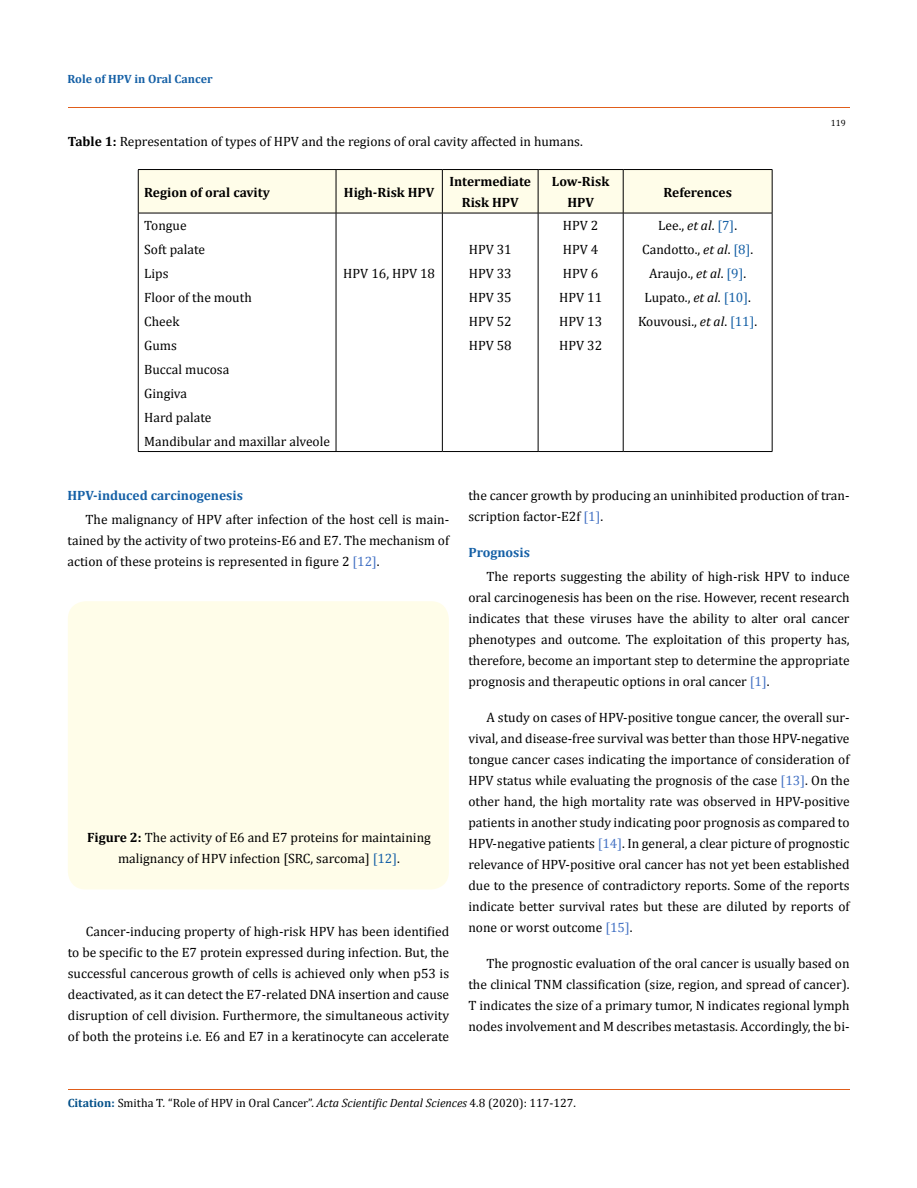
<style>
.page{position:relative;width:917px;height:1188px;background:#fff}
.page>*{position:absolute;margin:0;border:0;box-sizing:border-box;transform-origin:0 0}
.t1{font:13.5px/21px "Cambria";color:#000;text-align:justify}
.t2{font:700 13.5px/21px "Cambria";color:#000;text-align:center}
.t3{font:700 13.5px "Cambria";color:#1560a6}
.t4{font:12px "Cambria";color:#000}
.t5{font:700 12px "Cambria";color:#1560a6}
.t6{font:9px "Cambria";color:#000}
.s1{font-weight:700}
.s2{font-style:italic}
.s3{color:#1560a6}
.s4{color:#4472c4}
.s5{font-weight:700;color:#035089}
</style>
<div class="page">
<div style="left:139px;top:170px;width:632px;height:43px;background:#fffde9"></div>
<hr style="left:138px;top:169px;width:198px;height:1px;background:#000">
<hr style="left:138px;top:170px;width:1px;height:43px;background:#000">
<hr style="left:336px;top:169px;width:106px;height:1px;background:#000">
<hr style="left:336px;top:170px;width:1px;height:43px;background:#000">
<hr style="left:442px;top:169px;width:96px;height:1px;background:#000">
<hr style="left:442px;top:170px;width:1px;height:43px;background:#000">
<hr style="left:538px;top:169px;width:85px;height:1px;background:#000">
<hr style="left:538px;top:170px;width:1px;height:43px;background:#000">
<hr style="left:623px;top:169px;width:149px;height:1px;background:#000">
<hr style="left:623px;top:170px;width:1px;height:43px;background:#000">
<hr style="left:771px;top:170px;width:1px;height:43px;background:#000">
<hr style="left:138px;top:213px;width:198px;height:1px;background:#000">
<hr style="left:138px;top:213px;width:1px;height:238px;background:#000">
<hr style="left:336px;top:213px;width:106px;height:1px;background:#000">
<hr style="left:336px;top:213px;width:1px;height:238px;background:#000">
<hr style="left:442px;top:213px;width:96px;height:1px;background:#000">
<hr style="left:442px;top:213px;width:1px;height:238px;background:#000">
<hr style="left:538px;top:213px;width:85px;height:1px;background:#000">
<hr style="left:538px;top:213px;width:1px;height:238px;background:#000">
<hr style="left:623px;top:213px;width:149px;height:1px;background:#000">
<hr style="left:623px;top:213px;width:1px;height:238px;background:#000">
<hr style="left:771px;top:213px;width:1px;height:238px;background:#000">
<hr style="left:138px;top:451px;width:198px;height:1px;background:#000">
<hr style="left:336px;top:451px;width:106px;height:1px;background:#000">
<hr style="left:442px;top:451px;width:96px;height:1px;background:#000">
<hr style="left:538px;top:451px;width:85px;height:1px;background:#000">
<hr style="left:623px;top:451px;width:149px;height:1px;background:#000">
<div style="left:68px;top:601px;width:381px;height:288px;background:#fffde9;border-radius:18px"></div>
<hr style="left:68px;top:108px;width:781px;height:1px;background:#e05d1a">
<hr style="left:68px;top:1090px;width:781px;height:1px;background:#e05d1a">
<p class="t5" style="left:68px;top:70px;width:147px">Role of HPV in Oral Cancer</p>
<p class="t1" style="left:68px;top:130px;width:516px"><span class="s1">Table 1:</span> Representation of types of HPV and the regions of oral cavity affected in humans.</p>
<p class="t2" style="left:144px;top:181px;width:127px">Region of oral cavity</p>
<p class="t2" style="left:344px;top:181px;width:92px">High-Risk HPV</p>
<p class="t2" style="left:449px;top:170px;width:83px">Intermediate<br>Risk HPV</p>
<p class="t2" style="left:552px;top:170px;width:59px">Low-Risk<br>HPV</p>
<p class="t2" style="left:663px;top:181px;width:70px">References</p>
<p class="t1" style="left:144px;top:213px;width:187px;line-height:24px;text-align:left">Tongue<br>Soft palate<br>Lips<br>Floor of the mouth<br>Cheek<br>Gums<br>Buccal mucosa<br>Gingiva<br>Hard palate<br>Mandibular and maxillar alveole</p>
<p class="t1" style="left:559px;top:213px;width:45px;line-height:24px;text-align:left">HPV 2<br>HPV 4<br>HPV 6<br>HPV 11<br>HPV 13<br>HPV 32</p>
<p class="t1" style="left:638px;top:213px;width:121px;line-height:24px;text-align:center">Lee., <span class="s2">et al</span>. <span class="s3">[7]</span>.<br>Candotto., <span class="s2">et al</span>. <span class="s3">[8]</span>.<br>Araujo., <span class="s2">et al</span>. <span class="s3">[9]</span>.<br>Lupato., <span class="s2">et al</span>. <span class="s3">[10]</span>.<br>Kouvousi., <span class="s2">et al</span>. <span class="s3">[11]</span>.</p>
<p class="t1" style="left:468px;top:237px;width:45px;line-height:24px">HPV 31<br>HPV 33<br>HPV 35<br>HPV 52<br>HPV 58</p>
<p class="t1" style="left:343px;top:262px;width:93px">HPV 16, HPV 18</p>
<p class="t6" style="left:830px;top:118px;width:16px">119</p>
<p class="t3" style="left:67px;top:486px;width:177px">HPV-induced carcinogenesis</p>
<p class="t1" style="left:67px;top:509px;width:383px;text-indent:18px">The malignancy of HPV after infection of the host cell is main&shy;tained by the activity of two proteins-E6 and E7. The mechanism of action of these proteins is represented in figure 2 <span class="s4">[12]</span>.</p>
<p class="t1" style="left:87px;top:827px;width:345px;text-align:center"><span class="s1">Figure 2:</span> The activity of E6 and E7 proteins for maintaining malignancy of HPV infection [SRC, sarcoma] <span class="s3">[12]</span>.</p>
<p class="t1" style="left:68px;top:921px;width:383px;text-indent:18px">Cancer-inducing property of high-risk HPV has been identified to be specific to the E7 protein expressed during infection. But, the successful cancerous growth of cells is achieved only when p53 is deactivated, as it can detect the E7-related DNA insertion and cause disruption of cell division. Furthermore, the simultaneous activity of both the proteins i.e. E6 and E7 in a keratinocyte can accelerate</p>
<p class="t1" style="left:468px;top:485px;width:382px">the cancer growth by producing an uninhibited production of tran&shy;scription factor-E2f <span class="s4">[1]</span>.</p>
<p class="t3" style="left:468px;top:543px;width:63px">Prognosis</p>
<p class="t1" style="left:468px;top:566px;width:382px;text-indent:18px">The reports suggesting the ability of high-risk HPV to induce oral carcinogenesis has been on the rise. However, recent research indicates that these viruses have the ability to alter oral cancer phenotypes and outcome. The exploitation of this property has, therefore, become an important step to determine the appropriate prognosis and therapeutic options in oral cancer <span class="s4">[1]</span>.</p>
<p class="t1" style="left:468px;top:707px;width:382px;text-indent:18px">A study on cases of HPV-positive tongue cancer, the overall sur&shy;vival, and disease-free survival was better than those HPV-negative tongue cancer cases indicating the importance of consideration of HPV status while evaluating the prognosis of the case <span class="s4">[13]</span>. On the other hand, the high mortality rate was observed in HPV-positive patients in another study indicating poor prognosis as compared to HPV-negative patients <span class="s4">[14]</span>. In general, a clear picture of prognostic relevance of HPV-positive oral cancer has not yet been established due to the presence of contradictory reports. Some of the reports indicate better survival rates but these are diluted by reports of none or worst outcome <span class="s4">[15]</span>.</p>
<p class="t1" style="left:468px;top:953px;width:382px;text-indent:18px">The prognostic evaluation of the oral cancer is usually based on the clinical TNM classification (size, region, and spread of cancer).<br>T indicates the size of a primary tumor, N indicates regional lymph nodes involvement and M describes metastasis. Accordingly, the bi-</p>
<p class="t4" style="left:68px;top:1095px;width:510px"><span class="s5">Citation:</span> Smitha T<span class="s2">.</span> “Role of HPV in Oral Cancer”. <span class="s2">Acta Scientific Dental Sciences</span> 4.8 (2020): 117-127.</p>
</div>
